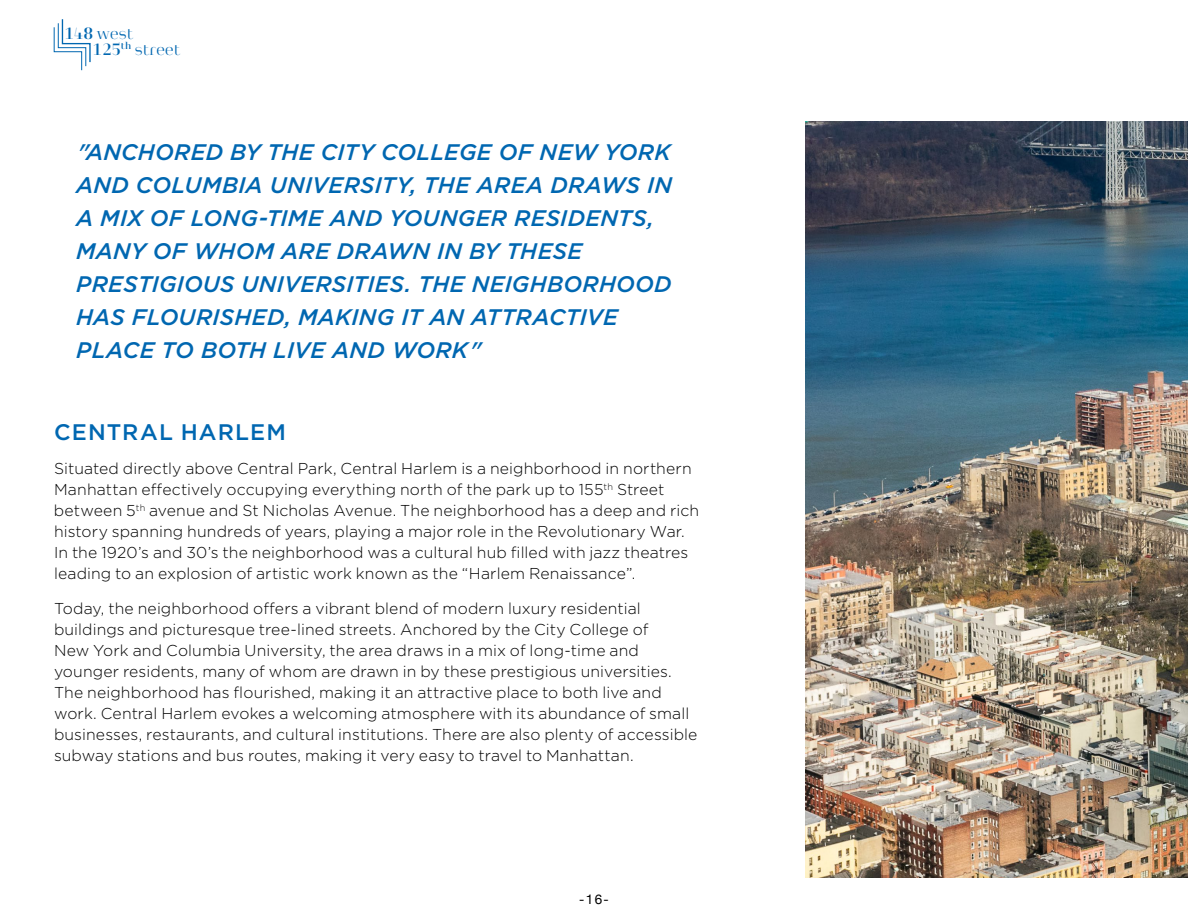
<style>
.page{position:relative;width:1188px;height:918px;background:#fff}
.page>*{position:absolute;margin:0;border:0;box-sizing:border-box;transform-origin:0 0}
.t1{font:italic 500 22.5px/33px "Gotham";letter-spacing:.01em;color:#0067b1}
.t2{font:500 22.5px "Gotham";letter-spacing:.05em;color:#0067b1}
.t3{font:300 17.55px/16.2px "Heimat Didone 14";letter-spacing:-.02em;color:#0067b1}
.t4{font:300 15.75px/21px "Gotham";letter-spacing:.01em;color:#000}
.t5{font:13.5px "Helvetica Neue";color:#000}
.s1{font-weight:600}
</style>
<div class="page">
<img style="left:805px;top:122px;width:383px;height:756px">
<svg style="left:54px;top:19px;width:37px;height:52px"></svg>
<p class="t3" style="left:93px;top:25px;width:90px;text-indent:-28px"><span class="s1">148</span> west<br><span class="s1">125</span><sup>th</sup> street</p>
<p class="t1" style="left:76px;top:135px;width:597px">"ANCHORED BY THE CITY COLLEGE OF NEW YORK AND COLUMBIA UNIVERSITY, THE AREA DRAWS IN A MIX OF LONG-TIME AND YOUNGER RESIDENTS, MANY OF WHOM ARE DRAWN IN BY THESE PRESTIGIOUS UNIVERSITIES. THE NEIGHBORHOOD HAS FLOURISHED, MAKING IT AN ATTRACTIVE PLACE TO BOTH LIVE AND WORK"</p>
<h1 class="t2" style="left:54px;top:417px;width:234px">CENTRAL HARLEM</h1>
<p class="t4" style="left:54px;top:458px;width:647px">Situated directly above Central Park, Central Harlem is a neighborhood in northern Manhattan effectively occupying everything north of the park up to 155<sup>th</sup> Street between 5<sup>th</sup> avenue and St Nicholas Avenue. The neighborhood has a deep and rich history spanning hundreds of years, playing a major role in the Revolutionary War.<br>In the 1920’s and 30’s the neighborhood was a cultural hub filled with jazz theatres leading to an explosion of artistic work known as the “Harlem Renaissance”.</p>
<p class="t4" style="left:54px;top:597px;width:645px">Today, the neighborhood offers a vibrant blend of modern luxury residential buildings and picturesque tree-lined streets. Anchored by the City College of<br>New York and Columbia University, the area draws in a mix of long-time and younger residents, many of whom are drawn in by these prestigious universities.<br>The neighborhood has flourished, making it an attractive place to both live and work. Central Harlem evokes a welcoming atmosphere with its abundance of small businesses, restaurants, and cultural institutions. There are also plenty of accessible subway stations and bus routes, making it very easy to travel to Manhattan.</p>
<p class="t5" style="left:579px;top:889px;width:31px">-16-</p>
</div>
